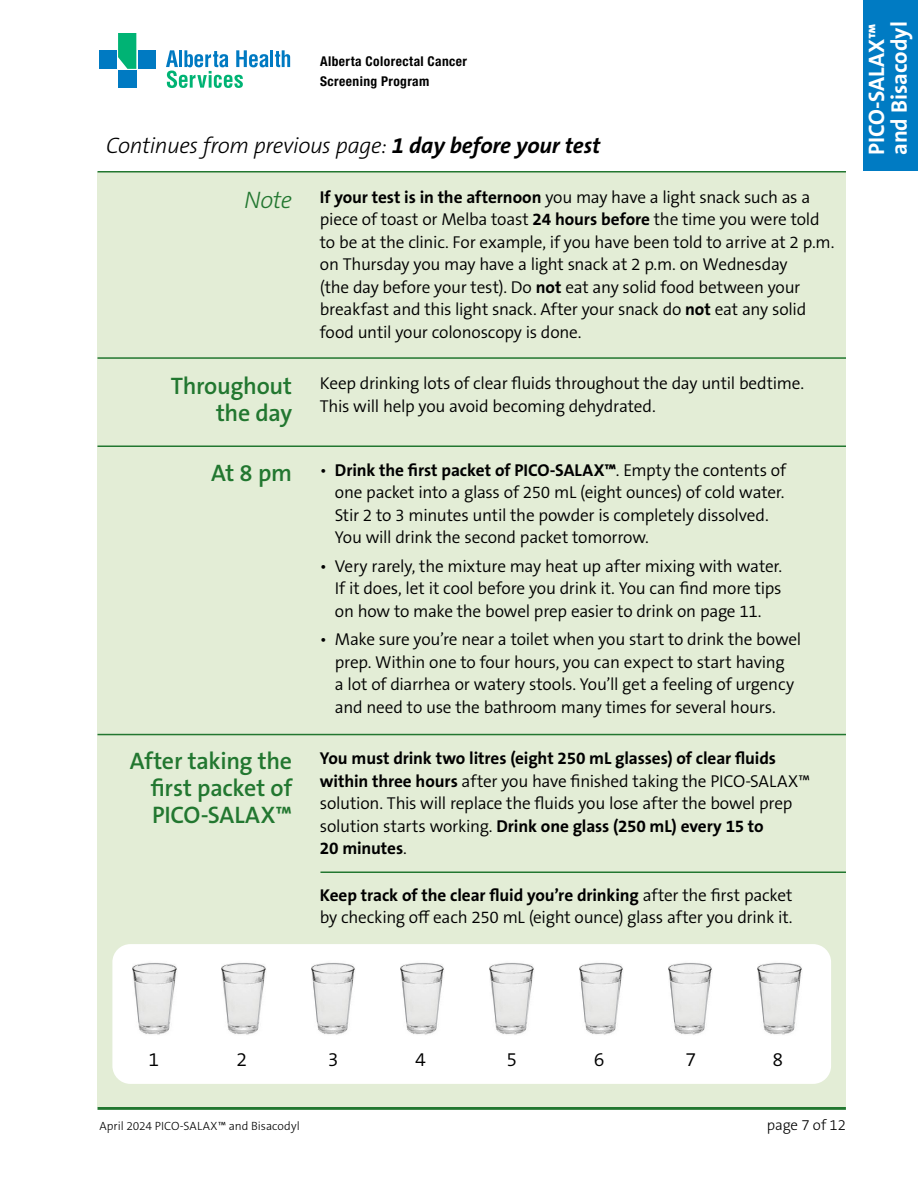
<style>
.page{position:relative;width:918px;height:1188px;background:#fff}
.page>*{position:absolute;margin:0;border:0;box-sizing:border-box;transform-origin:0 0}
.t1{font:600 24px/27px "The Sans B W6";letter-spacing:-.01em;color:#227730;text-align:right}
.t2{font:italic 300 24px "The Sans B W3";color:#227730}
.t3{font:italic 300 22.5px "The Sans B W3";letter-spacing:-.015em;color:#000}
.t4{font:700 22.5px/22.5px "The Sans B W7";color:#fff}
.t5{font:300 19.5px "The Sans B W4";color:#000}
.t6{font:300 17.25px/22.5px "The Sans B W4";letter-spacing:-.015em;color:#000}
.t7{font:700 17.25px/22.5px "The Sans B W7";letter-spacing:-.005em;color:#000}
.t8{font:300 15px "The Sans B W3";letter-spacing:-.005em;color:#000}
.t9{font:700 condensed 13.5px/19.5px "Helvetica Neue LT Std";letter-spacing:.03em;color:#000}
.t10{font:300 12px "The Sans B W3";letter-spacing:.005em;color:#000}
.s1{font-family:"The Sans B W7";font-weight:700}
.s2{font-family:"The Sans B W4";font-weight:300}
</style>
<div class="page">
<svg style="left:166px;top:50px;width:124px;height:38px"></svg>
<div style="left:99px;top:50px;width:17px;height:19px;background:#007ac2"></div>
<div style="left:138px;top:50px;width:17px;height:19px;background:#007ac2"></div>
<div style="left:118px;top:71px;width:18px;height:17px;background:#007ac2"></div>
<svg style="left:118px;top:33px;width:18px;height:36px"></svg>
<hr style="left:98px;top:1107px;width:748px;height:3px;background:#227730">
<div style="left:863px;top:0;width:55px;height:171px;background:#007bc3"></div>
<div style="left:98px;top:172px;width:748px;height:935px;background:#e3edd6"></div>
<hr style="left:98px;top:171px;width:748px;height:1px;background:#227730">
<hr style="left:98px;top:357px;width:748px;height:2px;background:#227730">
<hr style="left:98px;top:446px;width:748px;height:1px;background:#227730">
<hr style="left:98px;top:734px;width:748px;height:1px;background:#227730">
<hr style="left:320px;top:872px;width:526px;height:1px;background:#227730">
<div style="left:112px;top:944px;width:719px;height:140px;background:#fff;border-radius:18px"></div>
<img style="left:133px;top:964px;width:44px;height:71px">
<svg style="left:167px;top:978px;width:7px;height:51px"></svg>
<svg style="left:134px;top:981px;width:6px;height:42px"></svg>
<svg style="left:137px;top:963px;width:37px;height:5px"></svg>
<img style="left:222px;top:964px;width:44px;height:71px">
<svg style="left:256px;top:978px;width:7px;height:51px"></svg>
<svg style="left:224px;top:981px;width:5px;height:42px"></svg>
<svg style="left:226px;top:963px;width:37px;height:5px"></svg>
<img style="left:311px;top:964px;width:44px;height:71px">
<svg style="left:346px;top:978px;width:6px;height:51px"></svg>
<svg style="left:313px;top:981px;width:5px;height:42px"></svg>
<svg style="left:316px;top:963px;width:37px;height:5px"></svg>
<img style="left:401px;top:964px;width:43px;height:71px">
<svg style="left:435px;top:978px;width:7px;height:51px"></svg>
<svg style="left:402px;top:981px;width:5px;height:42px"></svg>
<svg style="left:405px;top:963px;width:37px;height:5px"></svg>
<img style="left:490px;top:964px;width:44px;height:71px">
<svg style="left:524px;top:978px;width:7px;height:51px"></svg>
<svg style="left:492px;top:981px;width:5px;height:42px"></svg>
<svg style="left:494px;top:963px;width:37px;height:5px"></svg>
<img style="left:579px;top:964px;width:44px;height:71px">
<svg style="left:614px;top:978px;width:6px;height:51px"></svg>
<svg style="left:581px;top:981px;width:5px;height:42px"></svg>
<svg style="left:584px;top:963px;width:37px;height:5px"></svg>
<img style="left:668px;top:964px;width:44px;height:71px">
<svg style="left:703px;top:978px;width:7px;height:51px"></svg>
<svg style="left:670px;top:981px;width:5px;height:42px"></svg>
<svg style="left:673px;top:963px;width:37px;height:5px"></svg>
<img style="left:758px;top:964px;width:44px;height:71px">
<svg style="left:792px;top:978px;width:7px;height:51px"></svg>
<svg style="left:759px;top:981px;width:6px;height:42px"></svg>
<svg style="left:762px;top:963px;width:37px;height:5px"></svg>
<p class="t9" style="left:320px;top:51px;width:148px">Alberta Colorectal Cancer<br>Screening Program</p>
<h2 class="t3" style="left:106px;top:132px;width:496px">Continues from previous page: <span class="s1">1 day before your test</span></h2>
<h1 class="t2" style="left:244px;top:186px;width:50px">Note</h1>
<p class="t6" style="left:320px;top:186px;width:516px"><span class="s1">If your test is in the afternoon</span> you may have a light snack such as a piece of toast or Melba toast <span class="s1">24 hours before</span> the time you were told to be at the clinic. For example, if you have been told to arrive at 2 p.m. on Thursday you may have a light snack at 2 p.m. on Wednesday<br>(the day before your test). Do <span class="s1">not</span> eat any solid food between your breakfast and this light snack. After your snack do <span class="s1">not</span> eat any solid food until your colonoscopy is done.</p>
<h1 class="t1" style="left:171px;top:373px;width:123px">Throughout the day</h1>
<h1 class="t1" style="left:211px;top:459px;width:83px">At 8 pm</h1>
<p class="t6" style="left:320px;top:372px;width:486px">Keep drinking lots of clear fluids throughout the day until bedtime.<br>This will help you avoid becoming dehydrated.</p>
<p class="t7" style="left:320px;top:459px;width:468px"><span class="s2">•</span> Drink the first packet of PICO-SALAX™<span class="s2">. Empty the contents of</span></p>
<p class="t6" style="left:335px;top:481px;width:451px">one packet into a glass of 250 mL (eight ounces) of cold water.<br>Stir 2 to 3 minutes until the powder is completely dissolved.<br>You will drink the second packet tomorrow.</p>
<p class="t6" style="left:335px;top:555px;width:449px;text-align:justify;text-indent:-15px">• Very rarely, the mixture may heat up after mixing with water.<br>If it does, let it cool before you drink it. You can find more tips on how to make the bowel prep easier to drink on page 11.</p>
<p class="t6" style="left:335px;top:628px;width:468px;text-indent:-15px">• Make sure you’re near a toilet when you start to drink the bowel prep. Within one to four hours, you can expect to start having<br>a lot of diarrhea or watery stools. You’ll get a feeling of urgency and need to use the bathroom many times for several hours.</p>
<h1 class="t1" style="left:151px;top:748px;width:143px;text-align:justify;text-indent:-21px">After taking the first packet of PICO-SALAX™</h1>
<p class="t7" style="left:320px;top:747px;width:458px">You must drink two litres (eight 250 mL glasses) of clear fluids</p>
<p class="t6" style="left:320px;top:770px;width:492px"><span class="s1">within three hours</span> after you have finished taking the PICO‑SALAX™ solution. This will replace the fluids you lose after the bowel prep</p>
<p class="t7" style="left:320px;top:815px;width:445px"><span class="s2">solution starts working.</span> Drink one glass (250 mL) every 15 to<br>20 minutes<span class="s2">.</span></p>
<p class="t7" style="left:320px;top:884px;width:474px">Keep track of the clear fluid you’re drinking <span class="s2">after the first packet</span></p>
<p class="t6" style="left:320px;top:906px;width:474px">by checking off each 250 mL (eight ounce) glass after you drink it.</p>
<h2 class="t4" style="left:866px;top:155px;width:135px;rotate:-90deg">PICO-SALAX™ and Bisacodyl</h2>
<p class="t5" style="left:148px;top:1047px;width:12px">1</p>
<p class="t5" style="left:236px;top:1047px;width:12px">2</p>
<p class="t5" style="left:328px;top:1047px;width:12px">3</p>
<p class="t5" style="left:415px;top:1047px;width:12px">4</p>
<p class="t5" style="left:507px;top:1047px;width:12px">5</p>
<p class="t5" style="left:594px;top:1047px;width:12px">6</p>
<p class="t5" style="left:685px;top:1047px;width:12px">7</p>
<p class="t5" style="left:773px;top:1047px;width:12px">8</p>
<p class="t10" style="left:99px;top:1118px;width:202px">April 2024 PICO-SALAX™ and Bisacodyl</p>
<p class="t8" style="left:767px;top:1115px;width:81px">page 7 of 12</p>
</div>
